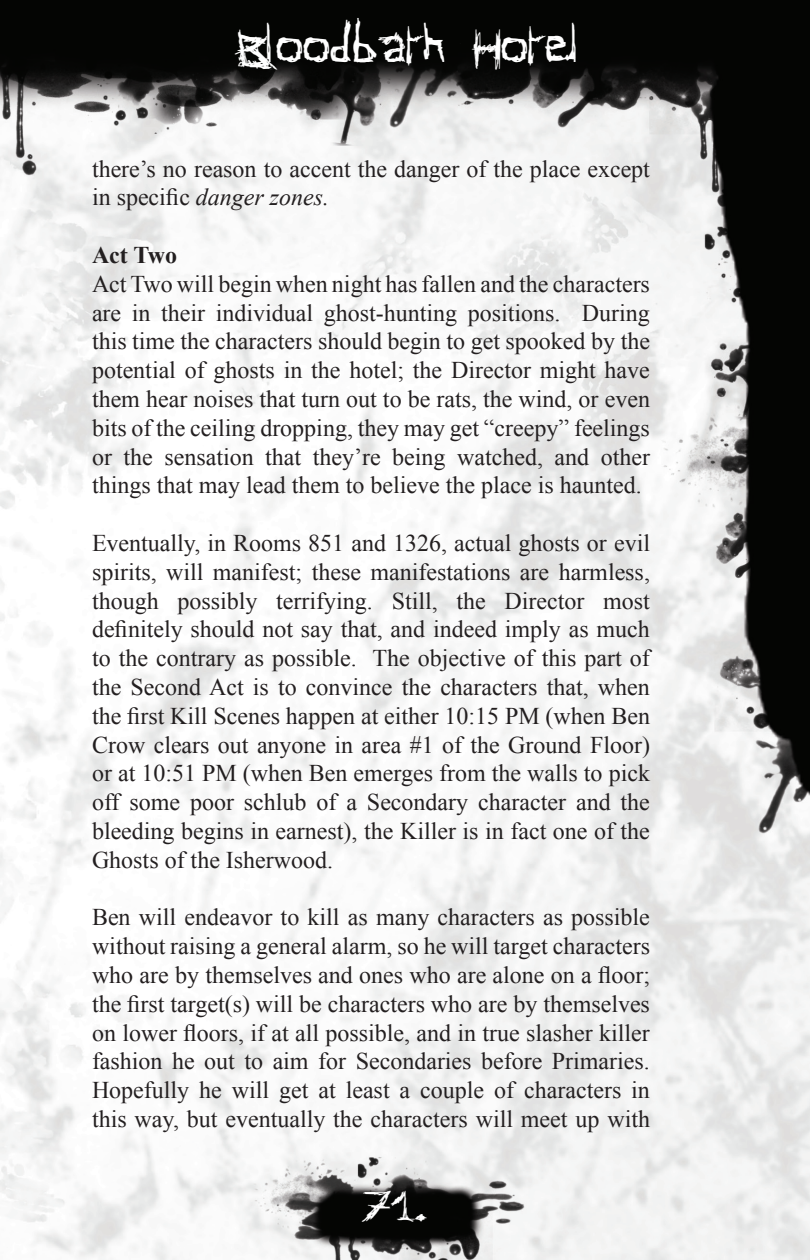
<style>
.page{position:relative;width:810px;height:1260px;background:#fff}
.page>*{position:absolute;margin:0;border:0;box-sizing:border-box;transform-origin:0 0}
.t1{font:36px "Abstract Classic Font";color:#fff}
.t2{font:28px "Abstract Classic Font";color:#fff}
.t3{font:24px/28.8px "Times New Roman";color:#231f20;text-align:justify}
.t4{font:700 24px "Times New Roman";color:#231f20}
.s1{font-style:italic}
</style>
<div class="page">
<img style="left:0;top:0;width:810px;height:1260px">
<h1 class="t1" style="left:232px;top:18px;width:347px">Bloodbath Hotel</h1>
<p class="t3" style="left:92px;top:154px;width:560px">there’s no reason to accent the danger of the place except in specific <span class="s1">danger zones.</span></p>
<p class="t4" style="left:92px;top:238px;width:87px">Act Two</p>
<p class="t3" style="left:92px;top:269px;width:560px">Act Two will begin when night has fallen and the characters are in their individual ghost-hunting positions. During this time the characters should begin to get spooked by the potential of ghosts in the hotel; the Director might have them hear noises that turn out to be rats, the wind, or even bits of the ceiling dropping, they may get “creepy” feelings or the sensation that they’re being watched, and other things that may lead them to believe the place is haunted.</p>
<p class="t3" style="left:92px;top:528px;width:560px">Eventually, in Rooms 851 and 1326, actual ghosts or evil spirits, will manifest; these manifestations are harmless, though possibly terrifying. Still, the Director most definitely should not say that, and indeed imply as much to the contrary as possible. The objective of this part of the Second Act is to convince the characters that, when the first Kill Scenes happen at either 10:15 PM (when Ben Crow clears out anyone in area #1 of the Ground Floor) or at 10:51 PM (when Ben emerges from the walls to pick off some poor schlub of a Secondary character and the bleeding begins in earnest), the Killer is in fact one of the Ghosts of the Isherwood.</p>
<p class="t3" style="left:92px;top:903px;width:560px">Ben will endeavor to kill as many characters as possible without raising a general alarm, so he will target characters who are by themselves and ones who are alone on a floor; the first target(s) will be characters who are by themselves on lower floors, if at all possible, and in true slasher killer fashion he out to aim for Secondaries before Primaries.<br>Hopefully he will get at least a couple of characters in this way, but eventually the characters will meet up with</p>
<p class="t2" style="left:361px;top:1182px;width:72px">71.</p>
</div>
